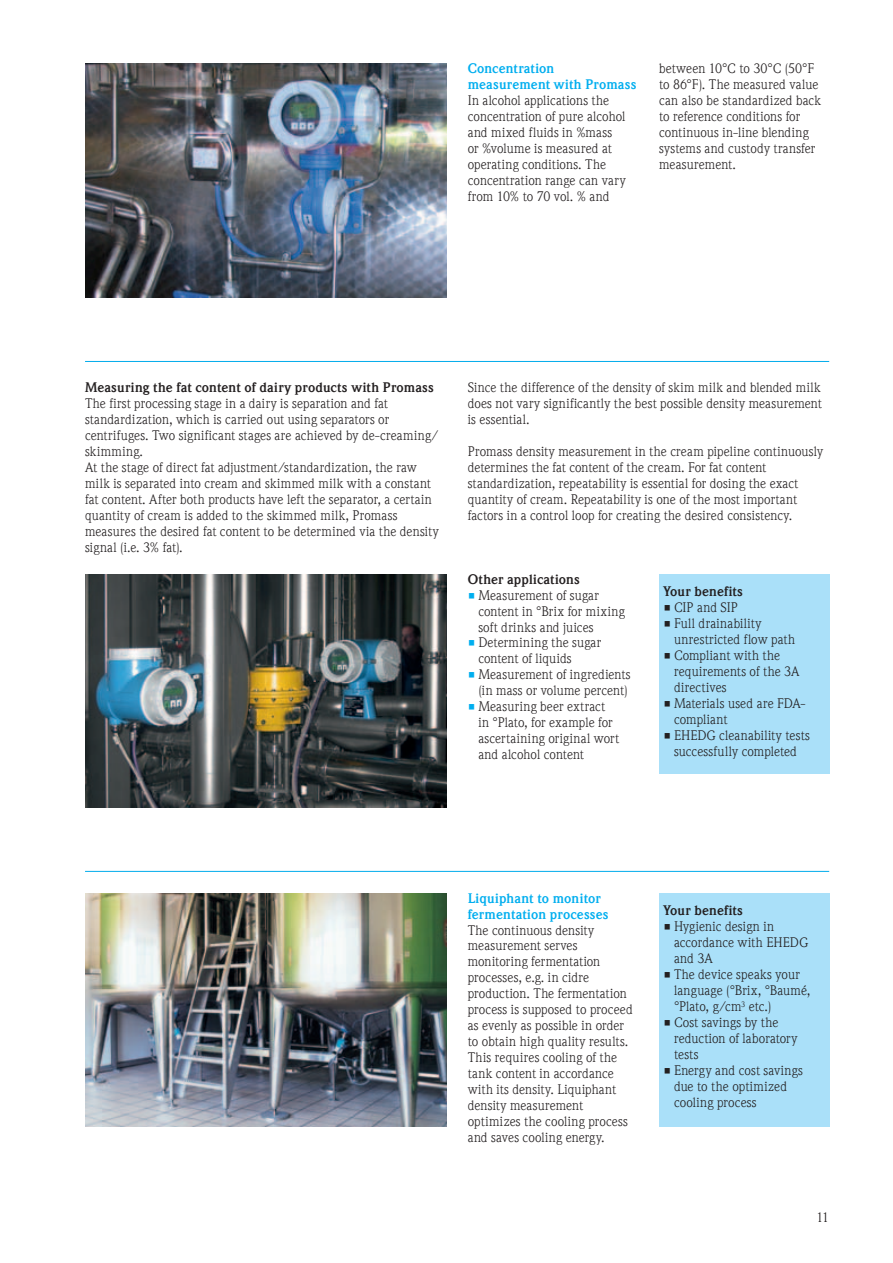
<style>
.page{position:relative;width:893px;height:1263px;background:#fff}
.page>*{position:absolute;margin:0;border:0;box-sizing:border-box;transform-origin:0 0}
.t1{font:13.5px/15.9px "E+H Weidemann Com";letter-spacing:.01em;color:#231f20}
.t2{font:700 13.5px "E+H Weidemann Com";letter-spacing:.01em;color:#231f20}
.t3{font:700 13.5px/15.9px "E+H Weidemann Com";letter-spacing:.01em;color:#00aeef}
.s1{color:#00aeef}
</style>
<div class="page">
<img style="left:85px;top:64px;width:361px;height:234px">
<img style="left:85px;top:574px;width:361px;height:234px">
<img style="left:85px;top:893px;width:361px;height:234px">
<hr style="left:85px;top:871px;width:744px;height:1px;background:#00aceb">
<hr style="left:85px;top:361px;width:744px;height:1px;background:#00aceb">
<div style="left:659px;top:574px;width:170px;height:200px;background:#aae0f9"></div>
<div style="left:659px;top:893px;width:170px;height:234px;background:#aae0f9"></div>
<p class="t3" style="left:468px;top:62px;width:170px">Concentration measurement with Promass</p>
<p class="t1" style="left:468px;top:94px;width:159px">In alcohol applications the concentration of pure alcohol and mixed fluids in %mass or %volume is measured at operating conditions. The concentration range can vary from 10% to 70 vol. % and</p>
<p class="t1" style="left:659px;top:62px;width:163px">between 10°C to 30°C (50°F to 86°F). The measured value can also be standardized back to reference conditions for continuous in-line blending systems and custody transfer measurement.</p>
<p class="t2" style="left:85px;top:383px;width:350px">Measuring the fat content of dairy products with Promass</p>
<p class="t1" style="left:85px;top:397px;width:355px">The first processing stage in a dairy is separation and fat standardization, which is carried out using separators or centrifuges. Two significant stages are achieved by de-creaming/ skimming.<br>At the stage of direct fat adjustment/standardization, the raw milk is separated into cream and skimmed milk with a constant fat content. After both products have left the separator, a certain quantity of cream is added to the skimmed milk, Promass measures the desired fat content to be determined via the density signal (i.e. 3% fat).</p>
<p class="t1" style="left:468px;top:381px;width:355px;text-align:justify">Since the difference of the density of skim milk and blended milk does not vary significantly the best possible density measurement is essential.</p>
<p class="t1" style="left:468px;top:445px;width:357px">Promass density measurement in the cream pipeline continuously determines the fat content of the cream. For fat content standardization, repeatability is essential for dosing the exact quantity of cream. Repeatability is one of the most important factors in a control loop for creating the desired consistency.</p>
<p class="t2" style="left:468px;top:574px;width:114px">Other applications</p>
<p class="t1" style="left:478px;top:588px;width:148px;text-indent:-11px"><span class="s1">•</span> Measurement of sugar content in °Brix for mixing soft drinks and juices</p>
<p class="t1" style="left:478px;top:636px;width:125px;text-indent:-11px"><span class="s1">•</span> Determining the sugar content of liquids</p>
<p class="t1" style="left:468px;top:668px;width:164px;text-align:center"><span class="s1">•</span> Measurement of ingredients (in mass or volume percent)</p>
<p class="t1" style="left:478px;top:700px;width:142px;text-indent:-11px"><span class="s1">•</span> Measuring beer extract in °Plato, for example for ascertaining original wort and alcohol content</p>
<p class="t2" style="left:663px;top:587px;width:81px">Your benefits</p>
<p class="t1" style="left:663px;top:601px;width:76px">• CIP and SIP</p>
<p class="t1" style="left:674px;top:617px;width:123px;text-indent:-11px">• Full drainability unrestricted flow path</p>
<p class="t1" style="left:674px;top:649px;width:127px;text-indent:-11px">• Compliant with the requirements of the 3A directives</p>
<p class="t1" style="left:674px;top:697px;width:133px;text-indent:-11px">• Materials used are FDA&shy;compliant</p>
<p class="t1" style="left:663px;top:729px;width:148px;text-align:center">• EHEDG cleanability tests successfully completed</p>
<p class="t3" style="left:468px;top:891px;width:142px">Liquiphant to monitor fermentation processes</p>
<p class="t1" style="left:468px;top:923px;width:167px">The continuous density measurement serves monitoring fermentation processes, e.g. in cidre production. The fermentation process is supposed to proceed as evenly as possible in order to obtain high quality results.<br>This requires cooling of the tank content in accordance with its density. Liquiphant density measurement optimizes the cooling process and saves cooling energy.</p>
<p class="t2" style="left:663px;top:906px;width:81px">Your benefits</p>
<p class="t1" style="left:674px;top:920px;width:136px;text-indent:-11px">• Hygienic design in accordance with EHEDG and 3A</p>
<p class="t1" style="left:674px;top:968px;width:138px;text-indent:-11px">• The device speaks your language (°Brix, °Baumé, °Plato, g/cm<sup>3</sup> etc.)</p>
<p class="t1" style="left:674px;top:1016px;width:125px;text-indent:-11px">• Cost savings by the reduction of laboratory tests</p>
<p class="t1" style="left:674px;top:1063px;width:131px;text-indent:-11px">• Energy and cost savings due to the optimized cooling process</p>
<p class="t1" style="left:817px;top:1210px;width:14px">11</p>
</div>
